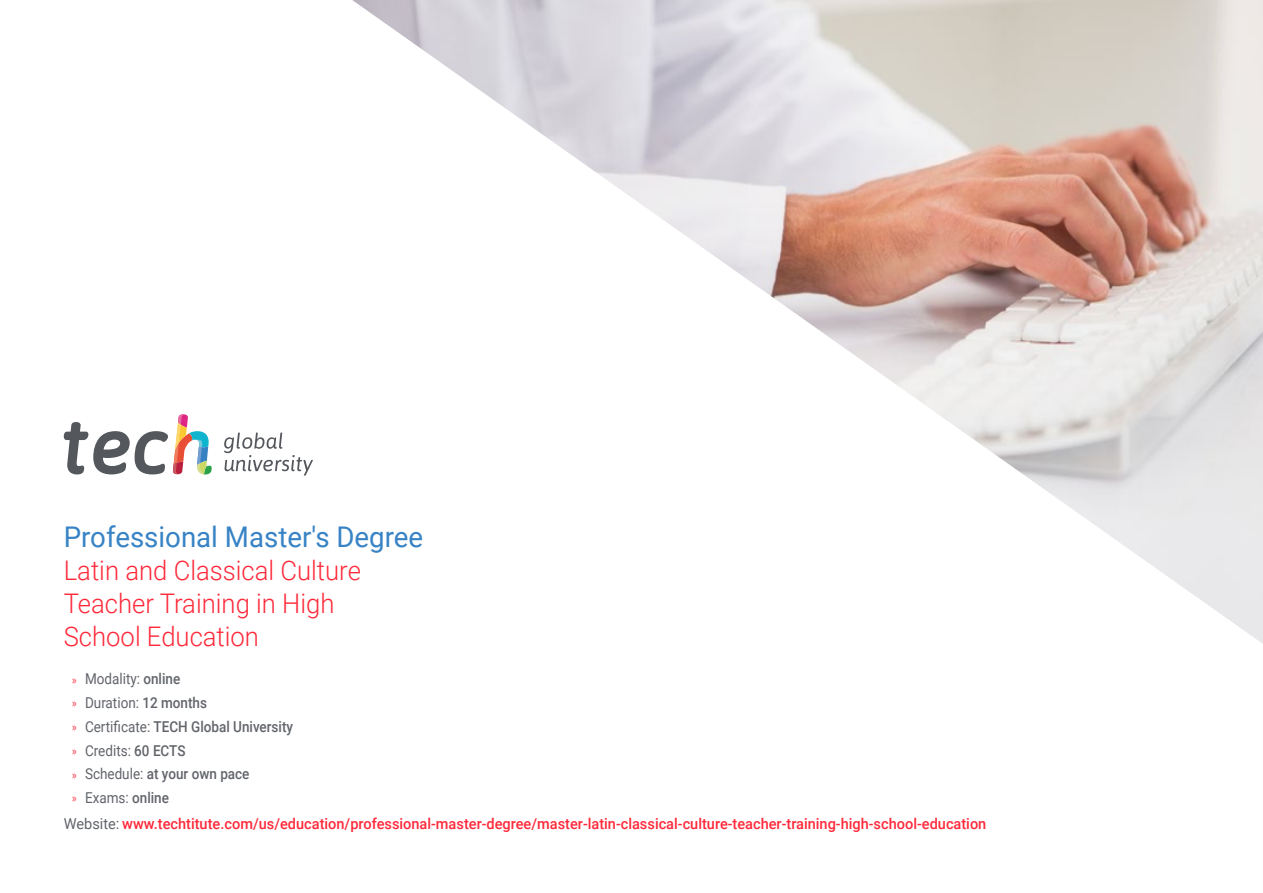
<style>
.page{position:relative;width:1263px;height:893px;background:#fff}
.page>*{position:absolute;margin:0;border:0;box-sizing:border-box;transform-origin:0 0}
.t1{font:28.5px "Roboto";color:#3783c5}
.t2{font:300 27px/33px "Roboto";color:#ff293a;scale:.95 1}
.t3{font:500 15px "Roboto";color:#ff293a}
.t4{font:500 15px/23.7px "Roboto";color:#61646a;scale:.9 1}
.s1{font-family:"Myriad Pro";font-weight:400;font-size:12px;color:#ff293a}
.s2{font-weight:400}
.s3{font-weight:400;color:#61646a}
</style>
<div class="page">
<img style="left:352px;top:0;width:911px;height:644px">
<svg style="left:224px;top:433px;width:89px;height:43px"></svg>
<svg style="left:64px;top:414px;width:148px;height:61px"></svg>
<h1 class="t1" style="left:64px;top:517px;width:361px">Professional Master's Degree</h1>
<h2 class="t2" style="left:64px;top:553px;width:314px">Latin and Classical Culture<br>Teacher Training in High<br>School Education</h2>
<p class="t4" style="left:72px;top:667px;width:247px"><span class="s1">»</span> <span class="s2">Modality:</span> online<br><span class="s1">»</span> <span class="s2">Duration:</span> 12 months<br><span class="s1">»</span> <span class="s2">Certificate:</span> TECH Global University <span class="s1">»</span> <span class="s2">Credits:</span> 60 ECTS<br><span class="s1">»</span> <span class="s2">Schedule:</span> at your own pace<br><span class="s1">»</span> <span class="s2">Exams:</span> online</p>
<p class="t3" style="left:64px;top:813px;width:924px"><span class="s3">Website:</span> www.techtitute.com/us/education/professional-master-degree/master-latin-classical-culture-teacher-training-high-school-education</p>
</div>
